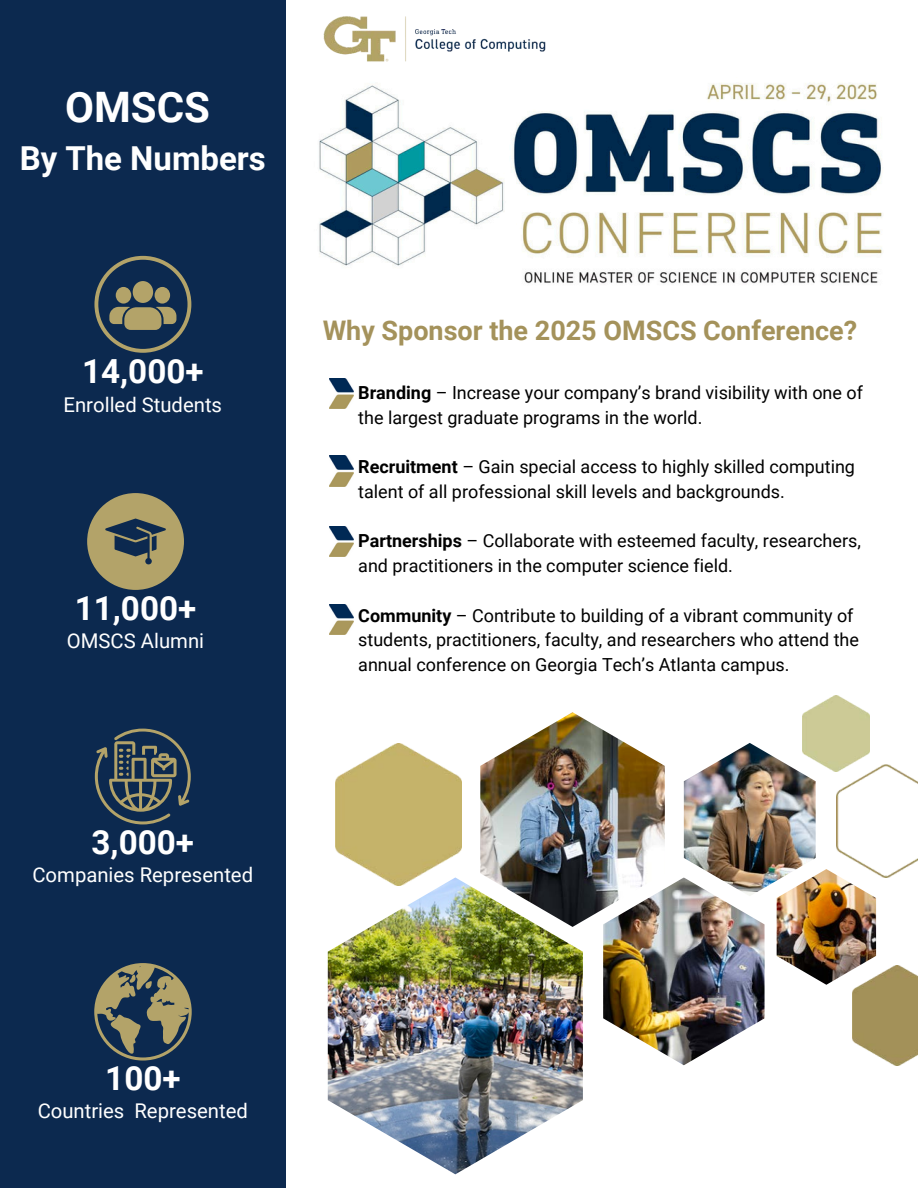
<style>
.page{position:relative;width:918px;height:1188px;background:#fff}
.page>*{position:absolute;margin:0;border:0;box-sizing:border-box;transform-origin:0 0}
.t1{font:700 42px "Roboto";color:#fff}
.t2{font:700 33.3px "Roboto";color:#fff}
.t3{font:700 33px "Roboto";color:#fff}
.t4{font:700 27px "Roboto";color:#a4925b}
.t5{font:20.25px "Roboto";color:#fff}
.t6{font:18px/24.8px "Roboto";color:#000}
.s1{font-weight:700}
</style>
<div class="page">
<img style="left:319px;top:83px;width:564px;height:404px">
<div style="left:0;top:0;width:286px;height:1188px;background:#0c294f"></div>
<svg style="left:95px;top:729px;width:95px;height:95px"></svg>
<svg style="left:94px;top:256px;width:97px;height:97px"></svg>
<svg style="left:87px;top:493px;width:97px;height:97px"></svg>
<svg style="left:94px;top:963px;width:98px;height:98px"></svg>
<img style="left:319px;top:16px;width:262px;height:81px">
<img style="left:329px;top:379px;width:24px;height:30px">
<img style="left:329px;top:456px;width:24px;height:30px">
<img style="left:329px;top:526px;width:24px;height:30px">
<img style="left:329px;top:604px;width:24px;height:30px">
<img style="left:852px;top:965px;width:66px;height:100px">
<img style="left:836px;top:765px;width:82px;height:112px">
<img style="left:335px;top:743px;width:126px;height:134px">
<img style="left:802px;top:695px;width:68px;height:77px">
<img style="left:328px;top:877px;width:255px;height:297px">
<img style="left:480px;top:712px;width:185px;height:215px">
<img style="left:603px;top:877px;width:162px;height:188px">
<img style="left:684px;top:743px;width:132px;height:153px">
<img style="left:777px;top:869px;width:99px;height:116px">
<p class="t1" style="left:65px;top:83px;width:146px">OMSCS</p>
<p class="t3" style="left:20px;top:140px;width:248px">By The Numbers</p>
<h1 class="t2" style="left:82px;top:352px;width:123px">14,000+</h1>
<h3 class="t5" style="left:64px;top:394px;width:160px">Enrolled Students</h3>
<p class="t2" style="left:75px;top:589px;width:123px">11,000+</p>
<h1 class="t5" style="left:67px;top:629px;width:139px">OMSCS Alumni</h1>
<h1 class="t4" style="left:323px;top:315px;width:536px">Why Sponsor the 2025 OMSCS Conference?</h1>
<h3 class="t6" style="left:358px;top:380px;width:506px"><span class="s1">Branding</span> – Increase your company’s brand visibility with one of the largest graduate programs in the world.</h3>
<p class="t6" style="left:358px;top:455px;width:498px"><span class="s1">Recruitment</span> – Gain special access to highly skilled computing talent of all professional skill levels and backgrounds.</p>
<h1 class="t6" style="left:358px;top:529px;width:504px"><span class="s1">Partnerships</span> – Collaborate with esteemed faculty, researchers, and practitioners in the computer science field.</h1>
<h3 class="t6" style="left:358px;top:603px;width:502px"><span class="s1">Community</span> – Contribute to building of a vibrant community of students, practitioners, faculty, and researchers who attend the annual conference on Georgia Tech’s Atlanta campus.</h3>
<h1 class="t2" style="left:92px;top:824px;width:104px">3,000+</h1>
<p class="t5" style="left:32px;top:864px;width:222px">Companies Represented</p>
<h3 class="t2" style="left:105px;top:1060px;width:77px">100+</h3>
<p class="t5" style="left:38px;top:1100px;width:212px">Countries Represented</p>
</div>
